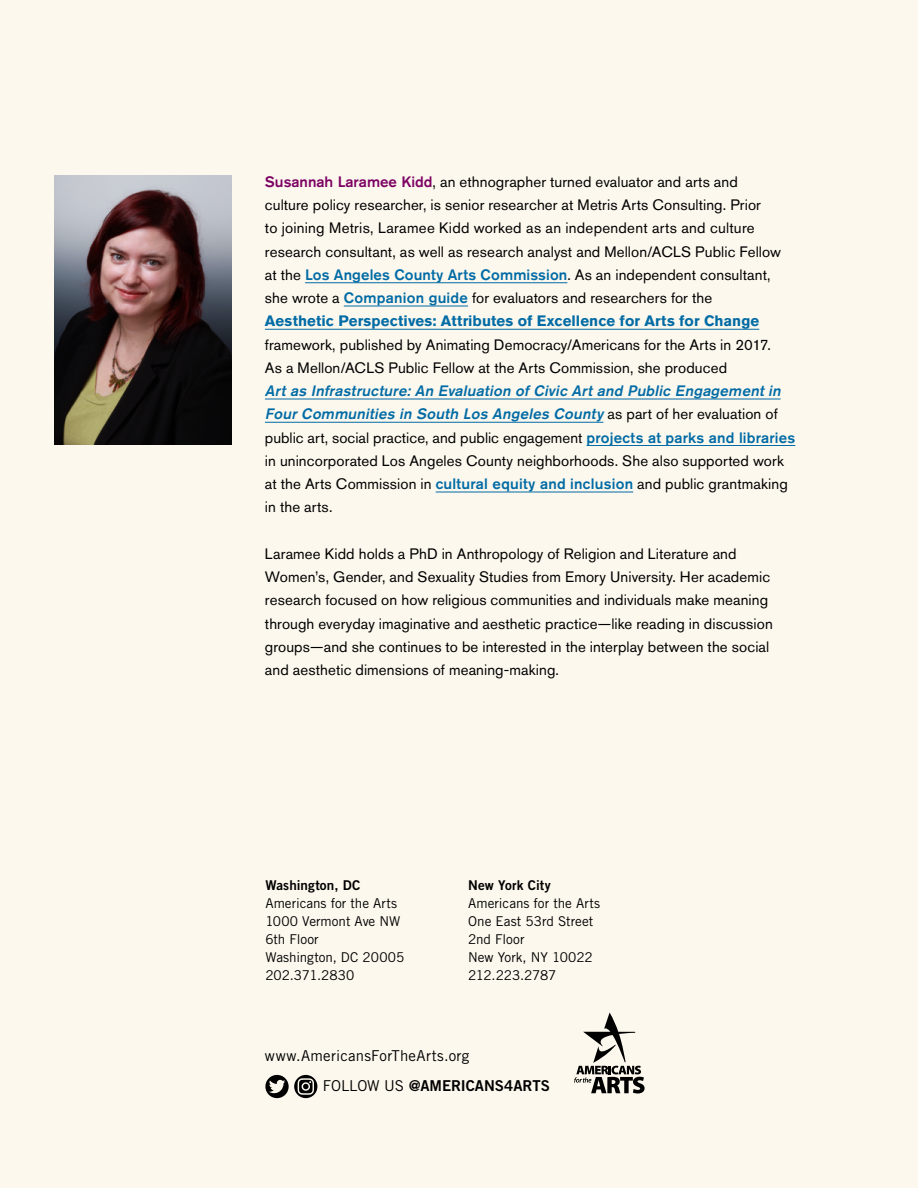
<style>
.page{position:relative;width:918px;height:1188px;background:#fcf8ee}
.page>*{position:absolute;margin:0;border:0;box-sizing:border-box;transform-origin:0 0}
.t1{font:15px/23.2px "Akzidenz Grotesk BE";letter-spacing:.005em;color:#000}
.t2{font:italic 500 15px/23.2px "Akzidenz Grotesk BQ";color:#016ba5}
.t3{font:700 15px "Akzidenz Grotesk BQ";letter-spacing:.005em;color:#016ba5}
.t4{font:15px "Trade Gothic LT Std";letter-spacing:.02em;color:#000}
.t5{font:15px "Trade Gothic LT Std Bd 2";color:#000}
.t6{font:13.5px/18px "Trade Gothic LT Std";letter-spacing:-.005em;color:#000}
.t7{font:13.5px "Trade Gothic LT Std Bd 2";letter-spacing:.005em;color:#000}
.s1{font-family:"Akzidenz Grotesk BQ";font-weight:500;color:#7d0364}
.s2{font-family:"Akzidenz Grotesk BQ";font-weight:500;color:#016ba5}
.s3{font-family:"Akzidenz Grotesk BE";font-weight:400;font-style:normal;color:#000}
.s4{font-family:"Trade Gothic LT Std"}
</style>
<div class="page">
<svg style="left:265px;top:1075px;width:52px;height:23px"></svg>
<svg style="left:574px;top:1013px;width:71px;height:81px"></svg>
<hr style="left:305px;top:282px;width:262px;height:1px;background:#016ba5">
<hr style="left:344px;top:306px;width:124px;height:1px;background:#016ba5">
<hr style="left:265px;top:329px;width:494px;height:1px;background:#016ba5">
<hr style="left:265px;top:399px;width:516px;height:1px;background:#016ba5">
<hr style="left:265px;top:422px;width:338px;height:1px;background:#016ba5">
<hr style="left:587px;top:445px;width:208px;height:1px;background:#016ba5">
<hr style="left:436px;top:492px;width:197px;height:1px;background:#016ba5">
<img style="left:54px;top:176px;width:177px;height:269px">
<p class="t1" style="left:265px;top:170px;width:518px"><span class="s1">Susannah Laramee Kidd</span>, an ethnographer turned evaluator and arts and culture policy researcher, is senior researcher at Metris Arts Consulting. Prior<br>to joining Metris, Laramee Kidd worked as an independent arts and culture research consultant, as well as research analyst and Mellon/ACLS Public Fellow at the <span class="s2">Los Angeles County Arts Commission</span>. As an independent consultant, she wrote a <span class="s2">Companion guide</span> for evaluators and researchers for the</p>
<p class="t3" style="left:265px;top:312px;width:496px">Aesthetic Perspectives: Attributes of Excellence for Arts for Change</p>
<p class="t1" style="left:265px;top:333px;width:507px">framework, published by Animating Democracy/Americans for the Arts in 2017.<br>As a Mellon/ACLS Public Fellow at the Arts Commission, she produced</p>
<p class="t2" style="left:265px;top:379px;width:521px">Art as Infrastructure: An Evaluation of Civic Art and Public Engagement in<br>Four Communities in South Los Angeles County <span class="s3">a s p a r t o f h e r e va l u at i o n o f</span></p>
<p class="t1" style="left:265px;top:426px;width:532px">public art, social practice, and public engagement <span class="s2">projects at parks and libraries </span>in unincorporated Los Angeles County neighborhoods. She also supported work at the Arts Commission in <span class="s2">cultural equity and inclusion</span> and public grantmaking in the arts.</p>
<p class="t1" style="left:265px;top:542px;width:509px">Laramee Kidd holds a PhD in Anthropology of Religion and Literature and Women’s, Gender, and Sexuality Studies from Emory University. Her academic research focused on how religious communities and individuals make meaning through everyday imaginative and aesthetic practice—like reading in discussion groups—and she continues to be interested in the interplay between the social and aesthetic dimensions of meaning-making.</p>
<p class="t7" style="left:265px;top:877px;width:97px">Washington, DC</p>
<p class="t6" style="left:265px;top:894px;width:140px">Americans for the Arts<br>1000 Vermont Ave NW<br>6th Floor<br>Washington, DC 20005<br>202.371.2830</p>
<p class="t7" style="left:468px;top:877px;width:84px">New York City</p>
<p class="t6" style="left:468px;top:894px;width:133px">Americans for the Arts<br>One East 53rd Street<br>2nd Floor<br>New York, NY 10022<br>212.223.2787</p>
<p class="t4" style="left:265px;top:1046px;width:206px">www.AmericansForTheArts.org</p>
<p class="t5" style="left:323px;top:1076px;width:229px"><span class="s4">FOLLOW US</span> @AMERICANS4ARTS</p>
</div>
